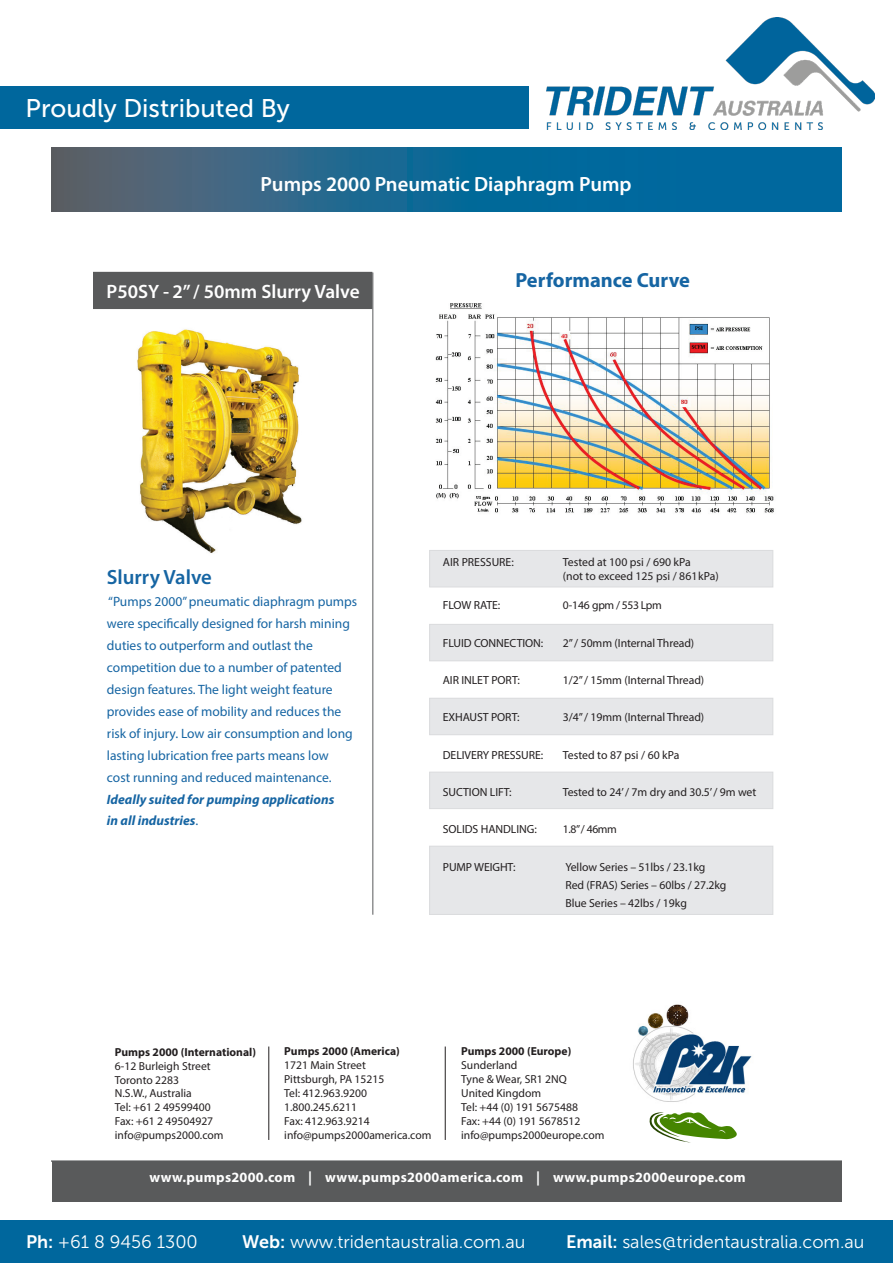
<style>
.page{position:relative;width:893px;height:1263px;background:#fff}
.page>*{position:absolute;margin:0;border:0;box-sizing:border-box;transform-origin:0 0}
.t1{font:25.5px "Museo Sans 500";color:#fff}
.t2{font:600 20.7px "Myriad Pro";color:#fff}
.t3{font:600 20.7px "Myriad Pro";color:#1665a3}
.t4{font:700 20.4px "Myriad Pro";color:#1665a3}
.t5{font:600 19.35px "Myriad Pro";color:#fff}
.t6{font:18px "Museo Sans 300";color:#fff}
.t7{font:700 14.25px "Myriad Pro";letter-spacing:.02em;color:#fff}
.t8{font:13.5px/21.9px "Myriad Pro";color:#1665a3}
.t9{font:11.7px/18px "Myriad Pro";letter-spacing:-.005em;color:#231f20}
.t10{font:11.55px/14px "Myriad Pro";color:#231f20}
.t11{font:11.55px "Myriad Pro";letter-spacing:-.03em;color:#231f20}
.s1{font-weight:700;font-style:italic}
.s2{font-weight:700}
.s3{font-family:"Museo Sans 700"}
</style>
<div class="page">
<img style="left:547px;top:18px;width:328px;height:111px">
<div style="left:0;top:1220px;width:893px;height:43px;background:#00679d"></div>
<div style="left:0;top:86px;width:528px;height:43px;background:#00679d"></div>
<svg style="left:52px;top:148px;width:789px;height:63px;background:#1c678f"></svg>
<hr style="left:372px;top:272px;width:1px;height:643px;background:#595a5b">
<div style="left:94px;top:272px;width:278px;height:36px;background:#595a5b"></div>
<div style="left:93px;top:272px;width:279px;height:37px;border:1px solid #595a5b"></div>
<img style="left:435px;top:303px;width:339px;height:210px">
<div style="left:430px;top:550px;width:343px;height:37px;background:#e6e7e9"></div>
<div style="left:429px;top:550px;width:344px;height:37px;border:1px solid #dbdcde"></div>
<div style="left:430px;top:624px;width:343px;height:37px;background:#e6e7e9"></div>
<div style="left:430px;top:698px;width:343px;height:37px;background:#e6e7e9"></div>
<div style="left:430px;top:772px;width:343px;height:36px;background:#e6e7e9"></div>
<div style="left:429px;top:772px;width:344px;height:37px;border:1px solid #dbdcde"></div>
<div style="left:430px;top:846px;width:343px;height:68px;background:#e6e7e9"></div>
<div style="left:429px;top:846px;width:344px;height:69px;border:1px solid #dbdcde"></div>
<img style="left:137px;top:329px;width:165px;height:224px">
<div style="left:52px;top:1160px;width:789px;height:42px;background:#595a5b"></div>
<hr style="left:268px;top:1046px;width:1px;height:94px;background:#231f20">
<hr style="left:445px;top:1046px;width:1px;height:94px;background:#231f20">
<svg style="left:649px;top:1112px;width:88px;height:30px"></svg>
<img style="left:633px;top:1004px;width:119px;height:98px">
<p class="t1" style="left:26px;top:94px;width:266px">Proudly Distributed By</p>
<p class="t2" style="left:261px;top:170px;width:373px">Pumps 2000 Pneumatic Diaphragm Pump</p>
<p class="t5" style="left:107px;top:280px;width:255px">P50SY - 2” / 50mm Slurry Valve</p>
<p class="t4" style="left:516px;top:267px;width:176px">Performance Curve</p>
<p class="t3" style="left:107px;top:564px;width:106px">Slurry Valve</p>
<p class="t8" style="left:107px;top:590px;width:252px">“Pumps 2000” pneumatic diaphragm pumps were specifically designed for harsh mining duties to outperform and outlast the competition due to a number of patented design features. The light weight feature provides ease of mobility and reduces the risk of injury. Low air consumption and long lasting lubrication free parts means low<br>cost running and reduced maintenance.<br><span class="s1">Ideally suited for pumping applications<br>in all industries</span>.</p>
<p class="t9" style="left:443px;top:552px;width:72px">AIR PRESSURE:</p>
<p class="t9" style="left:563px;top:554px;width:157px;line-height:14.1px">Tested at 100 psi / 690 kPa<br>(not to exceed 125 psi / 861kPa)</p>
<p class="t9" style="left:443px;top:596px;width:59px">FLOW RATE:</p>
<p class="t11" style="left:563px;top:598px;width:100px">0-146 gpm / 553 Lpm</p>
<p class="t9" style="left:443px;top:633px;width:102px">FLUID CONNECTION:</p>
<p class="t9" style="left:563px;top:633px;width:133px">2” / 50mm (Internal Thread)</p>
<p class="t9" style="left:443px;top:671px;width:79px">AIR INLET PORT:</p>
<p class="t9" style="left:563px;top:671px;width:143px">1/2” / 15mm (Internal Thread)</p>
<p class="t9" style="left:443px;top:708px;width:78px">EXHAUST PORT:</p>
<p class="t9" style="left:563px;top:708px;width:143px">3/4” / 19mm (Internal Thread)</p>
<p class="t9" style="left:443px;top:745px;width:102px">DELIVERY PRESSURE:</p>
<p class="t9" style="left:563px;top:745px;width:118px">Tested to 87 psi / 60 kPa</p>
<p class="t9" style="left:443px;top:783px;width:70px">SUCTION LIFT:</p>
<p class="t9" style="left:563px;top:783px;width:195px">Tested to 24’ / 7m dry and 30.5’ / 9m wet</p>
<p class="t9" style="left:443px;top:820px;width:95px">SOLIDS HANDLING:</p>
<p class="t10" style="left:563px;top:822px;width:56px">1.8” / 46mm</p>
<p class="t9" style="left:443px;top:857px;width:74px">PUMP WEIGHT:</p>
<p class="t9" style="left:565px;top:857px;width:163px">Yellow Series – 51lbs / 23.1kg<br>Red (FRAS) Series – 60lbs / 27.2kg<br>Blue Series – 42lbs / 19kg</p>
<p class="t10" style="left:284px;top:1044px;width:149px"><span class="s2">Pumps 2000 (America)<br></span>1721 Main Street<br>Pittsburgh, PA 15215<br>Tel: 412.963.9200<br>1.800.245.6211<br>Fax: 412.963.9214 info@pumps2000america.com</p>
<p class="t10" style="left:115px;top:1045px;width:143px"><span class="s2">Pumps 2000 (International)<br></span>6-12 Burleigh Street<br>Toronto 2283<br>N.S.W., Australia<br>Tel: +61 2 49599400<br>Fax: +61 2 49504927 info@pumps2000.com</p>
<p class="t10" style="left:461px;top:1044px;width:145px"><span class="s2">Pumps 2000 (Europe)<br></span>Sunderland<br>Tyne &amp; Wear, SR1 2NQ<br>United Kingdom<br>Tel: +44 (0) 191 5675488<br>Fax: +44 (0) 191 5678512 info@pumps2000europe.com</p>
<p class="t7" style="left:149px;top:1168px;width:598px">www.pumps2000.com | www.pumps2000america.com | www.pumps2000europe.com</p>
<p class="t6" style="left:26px;top:1232px;width:173px"><span class="s3">Ph:</span> +61 8 9456 1300</p>
<p class="t6" style="left:242px;top:1232px;width:285px"><span class="s3">Web:</span> www.tridentaustralia.com.au</p>
<p class="t6" style="left:566px;top:1232px;width:300px"><span class="s3">Email:</span> sales@tridentaustralia.com.au</p>
</div>
